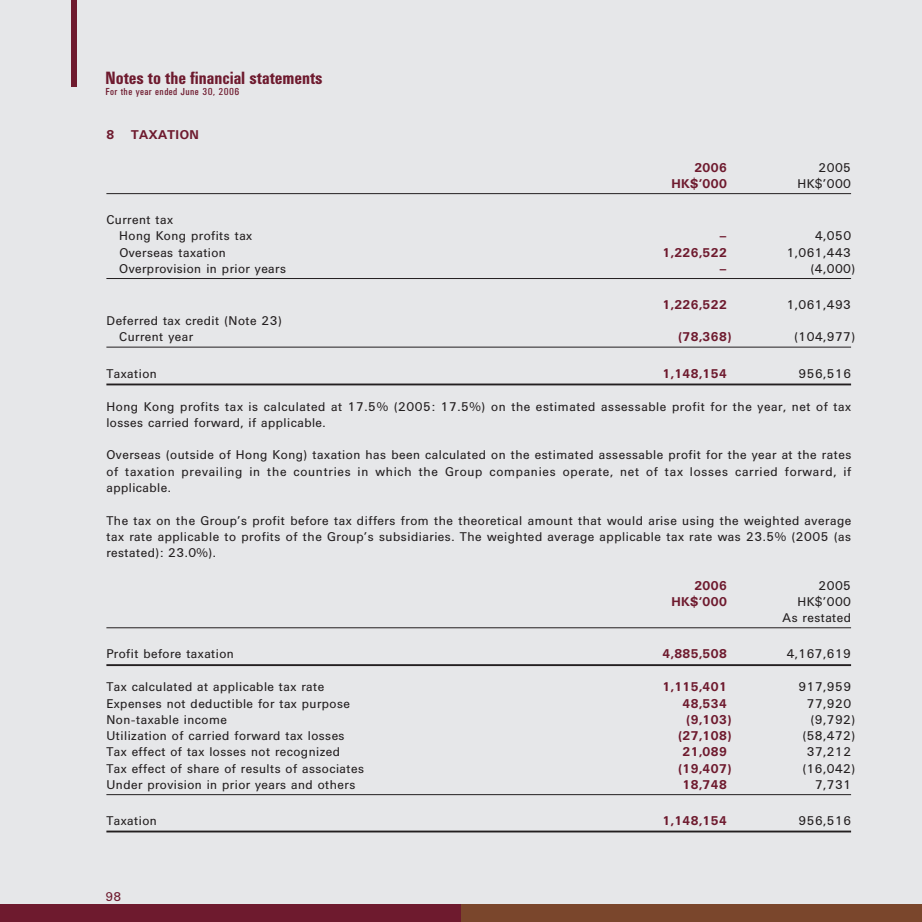
<style>
.page{position:relative;width:922px;height:922px;background:#fff}
.page>*{position:absolute;margin:0;border:0;box-sizing:border-box;transform-origin:0 0}
.t1{font:700 17.5px "Univers Condensed BQ";letter-spacing:-.005em;color:#6e1a2e}
.t2{font:12.5px/16.2px "Univers BQ";letter-spacing:.035em;color:#231f20}
.t3{font:700 12.5px "Univers BQ";letter-spacing:.035em;color:#6e1a2e}
.t4{font:12.5px "Univers BQ";color:#6e1a2e}
.t5{font:10px "Univers Condensed BQ";letter-spacing:.035em;color:#6e1a2e}
</style>
<div class="page">
<div style="left:0;top:0;width:921px;height:921px;background:#e6e7e9"></div>
<div style="left:0;top:904px;width:461px;height:17px;background:#6e1a2e"></div>
<div style="left:461px;top:904px;width:460px;height:17px;background:#7a462c"></div>
<div style="left:71px;top:0;width:5px;height:87px;background:#6e1a2e"></div>
<hr style="left:106px;top:193px;width:744px;height:1px;background:#231f20">
<hr style="left:106px;top:278px;width:744px;height:1px;background:#231f20">
<hr style="left:106px;top:347px;width:744px;height:1px;background:#231f20">
<hr style="left:106px;top:383px;width:744px;height:2px;background:#231f20">
<hr style="left:106px;top:627px;width:744px;height:1px;background:#231f20">
<hr style="left:106px;top:664px;width:744px;height:2px;background:#231f20">
<hr style="left:106px;top:794px;width:744px;height:1px;background:#231f20">
<hr style="left:106px;top:830px;width:744px;height:2px;background:#231f20">
<h1 class="t1" style="left:106px;top:71px;width:218px">Notes to the financial statements</h1>
<p class="t5" style="left:106px;top:88px;width:135px">For the year ended June 30, 2006</p>
<p class="t3" style="left:106px;top:130px;width:9px">8</p>
<p class="t3" style="left:131px;top:130px;width:69px">TAXATION</p>
<p class="t2" style="left:119px;top:213px;width:134px;text-indent:-13px">Current tax<br>Hong Kong profits tax</p>
<p class="t3" style="left:694px;top:163px;width:34px">2006</p>
<p class="t2" style="left:818px;top:160px;width:34px">2005</p>
<p class="t3" style="left:671px;top:179px;width:57px">HK$’000</p>
<p class="t2" style="left:797px;top:177px;width:55px">HK$’000</p>
<p class="t3" style="left:719px;top:231px;width:9px">–</p>
<p class="t2" style="left:814px;top:229px;width:38px">4,050</p>
<p class="t2" style="left:119px;top:245px;width:108px">Overseas taxation</p>
<p class="t3" style="left:662px;top:247px;width:66px">1,226,522</p>
<p class="t2" style="left:786px;top:245px;width:66px">1,061,443</p>
<p class="t2" style="left:119px;top:261px;width:168px">Overprovision in prior years</p>
<p class="t3" style="left:719px;top:264px;width:9px">–</p>
<p class="t2" style="left:810px;top:261px;width:46px">(4,000)</p>
<p class="t3" style="left:662px;top:300px;width:66px">1,226,522</p>
<p class="t2" style="left:786px;top:297px;width:66px">1,061,493</p>
<p class="t2" style="left:119px;top:314px;width:164px;text-indent:-13px">Deferred tax credit (Note 23)<br>Current year</p>
<p class="t3" style="left:677px;top:332px;width:55px">(78,368)</p>
<p class="t2" style="left:794px;top:330px;width:63px">(104,977)</p>
<p class="t2" style="left:106px;top:366px;width:52px">Taxation</p>
<p class="t3" style="left:662px;top:368px;width:66px">1,148,154</p>
<p class="t2" style="left:798px;top:366px;width:54px">956,516</p>
<p class="t2" style="left:106px;top:399px;width:746px">Hong Kong profits tax is calculated at 17.5% (2005: 17.5%) on the estimated assessable profit for the year, net of tax losses carried forward, if applicable.</p>
<p class="t2" style="left:106px;top:448px;width:746px;text-align:justify">Overseas (outside of Hong Kong) taxation has been calculated on the estimated assessable profit for the year at the rates of taxation prevailing in the countries in which the Group companies operate, net of tax losses carried forward, if applicable.</p>
<p class="t2" style="left:106px;top:513px;width:746px;text-align:justify">The tax on the Group’s profit before tax differs from the theoretical amount that would arise using the weighted average tax rate applicable to profits of the Group’s subsidiaries. The weighted average applicable tax rate was 23.5% (2005 (as restated): 23.0%).</p>
<p class="t3" style="left:694px;top:580px;width:34px">2006</p>
<p class="t2" style="left:818px;top:578px;width:34px">2005</p>
<p class="t3" style="left:671px;top:596px;width:57px">HK$’000</p>
<p class="t2" style="left:782px;top:594px;width:70px;text-align:right">HK$’000<br>As restated</p>
<p class="t2" style="left:106px;top:646px;width:129px">Profit before taxation</p>
<p class="t3" style="left:662px;top:649px;width:66px">4,885,508</p>
<p class="t2" style="left:786px;top:646px;width:66px">4,167,619</p>
<p class="t2" style="left:106px;top:679px;width:219px">Tax calculated at applicable tax rate</p>
<p class="t3" style="left:662px;top:682px;width:66px">1,115,401</p>
<p class="t2" style="left:798px;top:679px;width:54px">917,959</p>
<p class="t2" style="left:106px;top:696px;width:245px">Expenses not deductible for tax purpose</p>
<p class="t3" style="left:682px;top:698px;width:46px">48,534</p>
<p class="t2" style="left:806px;top:696px;width:46px">77,920</p>
<p class="t2" style="left:106px;top:712px;width:122px">Non-taxable income</p>
<p class="t3" style="left:686px;top:714px;width:47px">(9,103)</p>
<p class="t2" style="left:810px;top:712px;width:46px">(9,792)</p>
<p class="t2" style="left:106px;top:728px;width:240px">Utilization of carried forward tax losses</p>
<p class="t3" style="left:677px;top:731px;width:55px">(27,108)</p>
<p class="t2" style="left:802px;top:728px;width:55px">(58,472)</p>
<p class="t2" style="left:106px;top:744px;width:235px">Tax effect of tax losses not recognized</p>
<p class="t3" style="left:682px;top:747px;width:46px">21,089</p>
<p class="t2" style="left:806px;top:744px;width:46px">37,212</p>
<p class="t2" style="left:106px;top:761px;width:259px">Tax effect of share of results of associates</p>
<p class="t3" style="left:677px;top:763px;width:55px">(19,407)</p>
<p class="t2" style="left:802px;top:761px;width:55px">(16,042)</p>
<p class="t2" style="left:106px;top:777px;width:250px">Under provision in prior years and others</p>
<p class="t3" style="left:682px;top:779px;width:46px">18,748</p>
<p class="t2" style="left:814px;top:777px;width:38px">7,731</p>
<p class="t2" style="left:106px;top:813px;width:52px">Taxation</p>
<p class="t3" style="left:662px;top:815px;width:66px">1,148,154</p>
<p class="t2" style="left:798px;top:813px;width:54px">956,516</p>
<p class="t4" style="left:105px;top:891px;width:17px">98</p>
</div>
